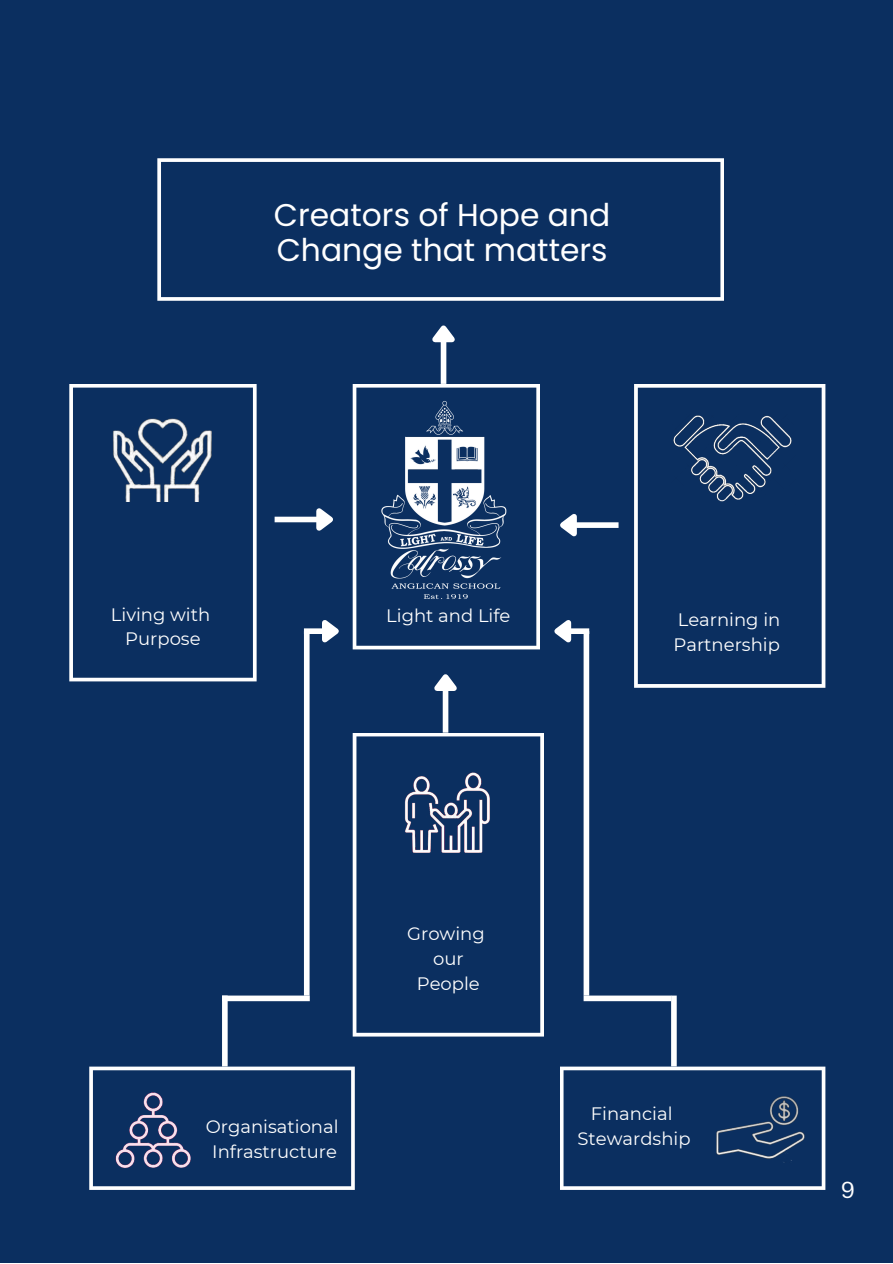
<style>
.page{position:relative;width:893px;height:1264px;background:#fff}
.page>*{position:absolute;margin:0;border:0;box-sizing:border-box;transform-origin:0 0}
.t1{font:31.35px/34.8px "Poppins";color:#fff}
.t2{font:22.5px "Canva Sans";color:#fff}
.t3{font:18px/24.8px "Montserrat";color:#fff;text-align:center}
</style>
<div class="page">
<div style="left:0;top:0;width:892px;height:1262px;background:#0b2f60"></div>
<svg style="left:69px;top:384px;width:187px;height:297px"></svg>
<svg style="left:352px;top:384px;width:188px;height:265px"></svg>
<svg style="left:634px;top:384px;width:191px;height:303px"></svg>
<svg style="left:352px;top:732px;width:192px;height:304px"></svg>
<svg style="left:560px;top:1066px;width:265px;height:123px"></svg>
<svg style="left:89px;top:1066px;width:266px;height:123px"></svg>
<div style="left:440px;top:341px;width:6px;height:43px;background:#fff"></div>
<svg style="left:432px;top:325px;width:23px;height:22px"></svg>
<div style="left:274px;top:516px;width:43px;height:6px;background:#fff"></div>
<svg style="left:311px;top:508px;width:22px;height:23px"></svg>
<div style="left:575px;top:522px;width:43px;height:6px;background:#fff"></div>
<svg style="left:560px;top:514px;width:22px;height:23px"></svg>
<div style="left:442px;top:689px;width:6px;height:43px;background:#fff"></div>
<svg style="left:434px;top:674px;width:23px;height:22px"></svg>
<div style="left:304px;top:631px;width:5px;height:364px;background:#fff"></div>
<div style="left:583px;top:631px;width:6px;height:364px;background:#fff"></div>
<div style="left:222px;top:995px;width:88px;height:6px;background:#fff"></div>
<div style="left:569px;top:628px;width:20px;height:6px;background:#fff"></div>
<svg style="left:554px;top:620px;width:22px;height:23px"></svg>
<div style="left:304px;top:628px;width:19px;height:6px;background:#fff"></div>
<svg style="left:317px;top:620px;width:22px;height:23px"></svg>
<div style="left:583px;top:995px;width:88px;height:6px;background:#fff"></div>
<div style="left:671px;top:995px;width:5px;height:71px;background:#fff"></div>
<div style="left:222px;top:995px;width:6px;height:71px;background:#fff"></div>
<img style="left:711px;top:1094px;width:98px;height:68px">
<img style="left:108px;top:414px;width:109px;height:87px">
<img style="left:108px;top:1085px;width:90px;height:88px">
<img style="left:403px;top:768px;width:89px;height:90px">
<img style="left:671px;top:414px;width:124px;height:90px">
<svg style="left:157px;top:158px;width:566px;height:143px"></svg>
<img style="left:355px;top:377px;width:173px;height:245px">
<h1 class="t1" style="left:274px;top:197px;width:338px">Creators of Hope and<br>Change that matters</h1>
<p class="t3" style="left:111px;top:601px;width:101px">Living with</p>
<p class="t3" style="left:386px;top:603px;width:126px">Light and Life</p>
<p class="t3" style="left:125px;top:626px;width:77px">Purpose</p>
<p class="t3" style="left:673px;top:607px;width:108px;text-align:left">Learning in<br>Partnership</p>
<p class="t3" style="left:206px;top:1114px;width:134px">Organisational<br>Infrastructure</p>
<p class="t3" style="left:407px;top:921px;width:79px">Growing our<br>People</p>
<p class="t3" style="left:577px;top:1101px;width:115px">Financial<br>Stewardship</p>
<p class="t2" style="left:840px;top:1173px;width:16px">9</p>
</div>
